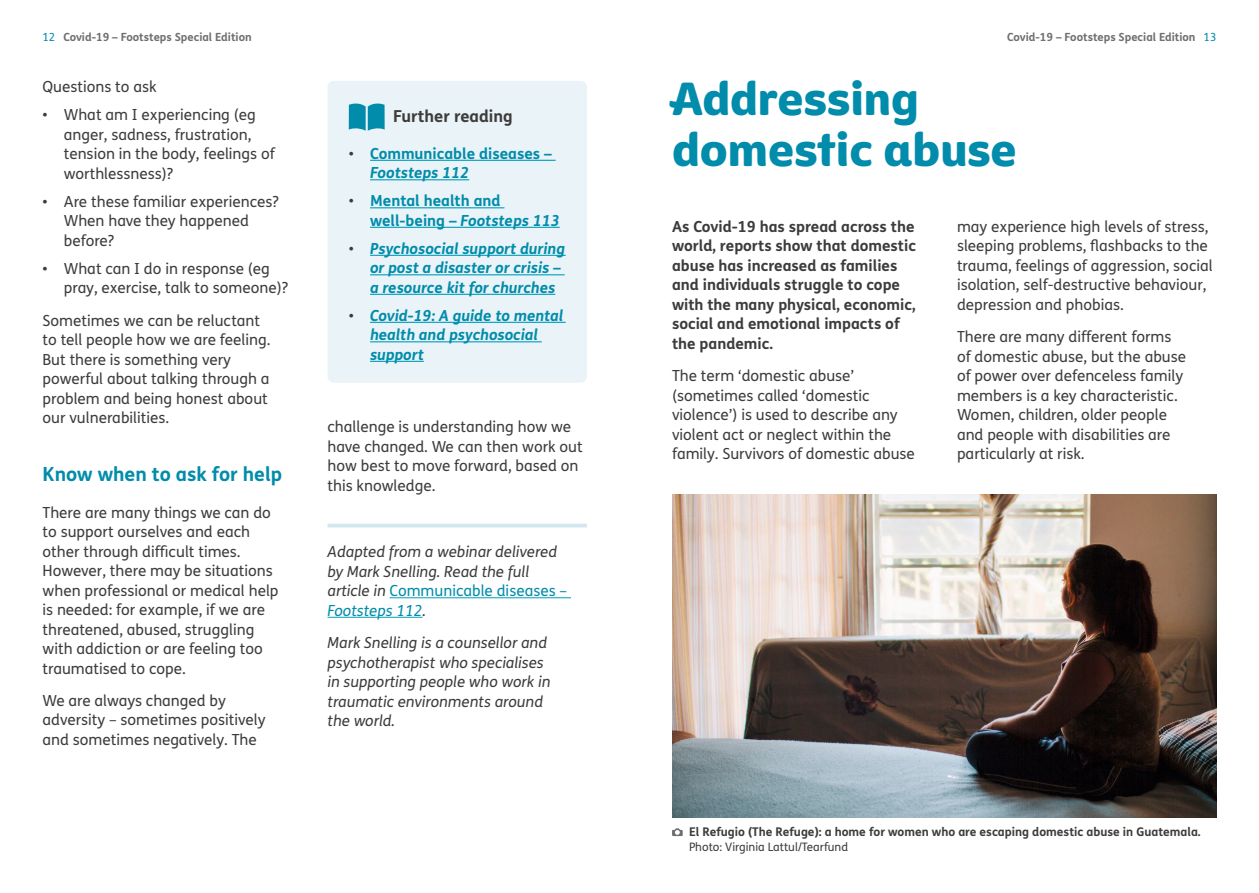
<style>
.page{position:relative;width:1259px;height:893px;background:#fff}
.page>*{position:absolute;margin:0;border:0;box-sizing:border-box;transform-origin:0 0}
.t1{font:45px/51px "Tearfund Sans";color:#008caa}
.t2{font:700 19.5px "FS Me";color:#008caa}
.t3{font:700 16.5px "FS Me";color:#3c3c3b}
.t4{font:15.3px/19.5px "FS Me";color:#3c3c3b}
.t5{font:italic 15.3px/19.5px "FS Me";color:#3c3c3b}
.t6{font:700 15.3px/19.5px "FS Me";color:#3c3c3b}
.t7{font:italic 700 15.3px/19.5px "FS Me";color:#008caa}
.t8{font:700 15.3px/19.5px "FS Me";color:#008caa}
.t9{font:700 12px "FS Me";color:#3c3c3b}
.t10{font:11.7px "FS Me";color:#3c3c3b}
.t11{font:700 11.25px "FS Me";color:#706f6f}
.s1{font-weight:400;color:#008caa}
.s2{font-weight:400;color:#3c3c3b}
.s3{font-style:italic}
.s4{font-weight:400;font-style:normal;color:#3c3c3b}
.s5{font-style:normal;color:#008caa}
.s6{color:#008caa}
</style>
<div class="page">
<hr style="left:327px;top:524px;width:260px;height:3px;background:#d3e7ef">
<hr style="left:390px;top:597px;width:181px;height:1px;background:#00a0bb">
<hr style="left:327px;top:617px;width:95px;height:1px;background:#00a0bb">
<div style="left:327px;top:81px;width:260px;height:302px;background:#eaf3f8;border-radius:6px"></div>
<hr style="left:370px;top:160px;width:185px;height:1px;background:#00a0bb">
<hr style="left:370px;top:179px;width:99px;height:1px;background:#00a0bb">
<hr style="left:370px;top:207px;width:134px;height:1px;background:#00a0bb">
<hr style="left:370px;top:227px;width:190px;height:1px;background:#00a0bb">
<hr style="left:370px;top:255px;width:196px;height:1px;background:#00a0bb">
<hr style="left:370px;top:274px;width:194px;height:1px;background:#00a0bb">
<hr style="left:370px;top:294px;width:185px;height:1px;background:#00a0bb">
<hr style="left:370px;top:322px;width:196px;height:1px;background:#00a0bb">
<hr style="left:370px;top:341px;width:172px;height:1px;background:#00a0bb">
<hr style="left:370px;top:361px;width:54px;height:1px;background:#00a0bb">
<svg style="left:349px;top:104px;width:36px;height:27px"></svg>
<img style="left:672px;top:494px;width:544px;height:324px">
<svg style="left:672px;top:828px;width:10px;height:8px"></svg>
<p class="t11" style="left:43px;top:29px;width:211px"><span class="s1">12</span> Covid-19 – Footsteps Special Edition</p>
<p class="t11" style="left:1007px;top:29px;width:211px">Covid-19 – Footsteps Special Edition <span class="s1">13</span></p>
<p class="t4" style="left:43px;top:77px;width:115px">Questions to ask</p>
<p class="t4" style="left:64px;top:105px;width:212px;text-indent:-21px">• What am I experiencing (eg anger, sadness, frustration, tension in the body, feelings of worthlessness)?</p>
<p class="t4" style="left:64px;top:191px;width:216px;text-indent:-21px">• Are these familiar experiences?<br>When have they happened before?</p>
<p class="t4" style="left:64px;top:258px;width:226px;text-indent:-21px">• What can I do in response (eg pray, exercise, talk to someone)?</p>
<p class="t4" style="left:43px;top:310px;width:229px">Sometimes we can be reluctant to tell people how we are feeling.<br>But there is something very powerful about talking through a problem and being honest about our vulnerabilities.</p>
<p class="t2" style="left:43px;top:459px;width:241px">Know when to ask for help</p>
<p class="t4" style="left:43px;top:502px;width:237px">There are many things we can do to support ourselves and each other through difficult times.<br>However, there may be situations when professional or medical help is needed: for example, if we are threatened, abused, struggling with addiction or are feeling too traumatised to cope.</p>
<p class="t4" style="left:43px;top:690px;width:224px">We are always changed by adversity – sometimes positively and sometimes negatively. The</p>
<p class="t3" style="left:393px;top:104px;width:121px">Further reading</p>
<p class="t8" style="left:370px;top:143px;width:183px;text-indent:-21px"><span class="s2">•</span> Communicable diseases –<br><span class="s3">Footsteps 112</span></p>
<p class="t8" style="left:370px;top:190px;width:191px;text-indent:-21px"><span class="s2">•</span> Mental health and well‑being – <span class="s3">Footsteps 113</span></p>
<p class="t7" style="left:370px;top:238px;width:196px;text-indent:-21px"><span class="s4">•</span> Psychosocial support during or post a disaster or crisis – a resource kit for churches</p>
<p class="t7" style="left:370px;top:305px;width:195px;text-indent:-21px"><span class="s4">•</span> Covid-19: A guide to mental health and psychosocial support</p>
<p class="t4" style="left:327px;top:417px;width:257px">challenge is understanding how we have changed. We can then work out how best to move forward, based on this knowledge.</p>
<p class="t5" style="left:327px;top:542px;width:241px">Adapted from a webinar delivered by Mark Snelling. Read the full article in <span class="s5">Communicable diseases –<br></span><span class="s6">Footsteps 112</span>.</p>
<p class="t5" style="left:327px;top:632px;width:224px">Mark Snelling is a counsellor and psychotherapist who specialises in supporting people who work in traumatic environments around the world.</p>
<h1 class="t1" style="left:672px;top:68px;width:346px">Addressing domestic abuse</h1>
<p class="t6" style="left:672px;top:216px;width:245px">As Covid-19 has spread across the world, reports show that domestic abuse has increased as families and individuals struggle to cope with the many physical, economic, social and emotional impacts of the pandemic.</p>
<p class="t4" style="left:672px;top:366px;width:244px">The term ‘domestic abuse’ (sometimes called ‘domestic violence’) is used to describe any violent act or neglect within the family. Survivors of domestic abuse</p>
<p class="t4" style="left:957px;top:216px;width:257px">may experience high levels of stress, sleeping problems, flashbacks to the trauma, feelings of aggression, social isolation, self-destructive behaviour, depression and phobias.</p>
<p class="t4" style="left:957px;top:327px;width:231px">There are many different forms of domestic abuse, but the abuse of power over defenceless family members is a key characteristic.<br>Women, children, older people and people with disabilities are particularly at risk.</p>
<p class="t9" style="left:689px;top:822px;width:513px">El Refugio (The Refuge): a home for women who are escaping domestic abuse in Guatemala.</p>
<p class="t10" style="left:689px;top:839px;width:161px">Photo: Virginia Lattul/Tearfund</p>
</div>
